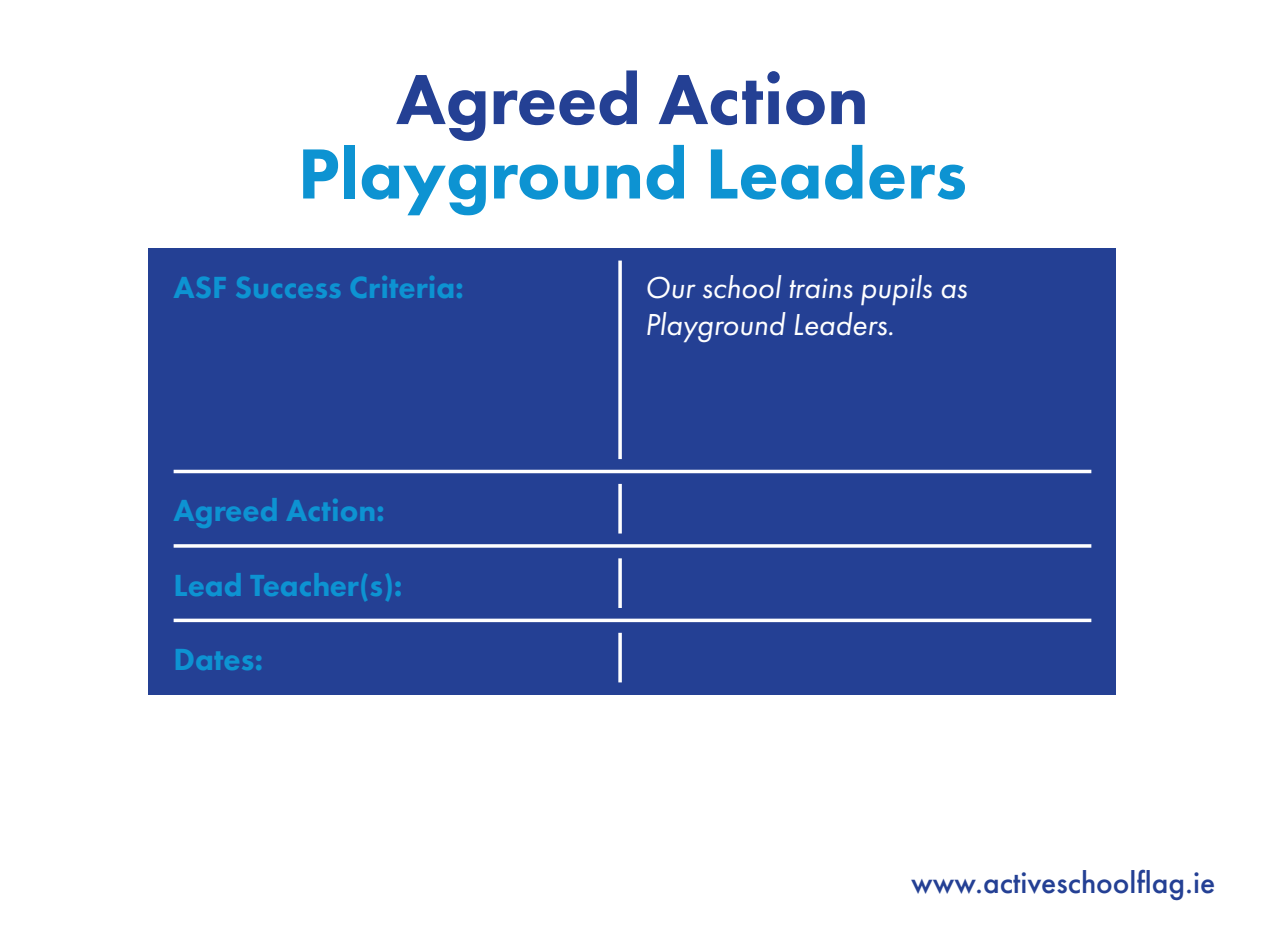
<style>
.page{position:relative;width:1265px;height:943px;background:#fff}
.page>*{position:absolute;margin:0;border:0;box-sizing:border-box;transform-origin:0 0}
.t1{font:800 73.5px "Futura PT";color:#0d93d2}
.t2{font:800 73.5px "Futura PT";color:#244094}
.t3{font:800 31.5px "Futura PT";color:#0d93d2}
.t4{font:italic 31.5px/37.3px "Futura PT";color:#fff}
.t5{font:500 31.5px "Futura PT";color:#244094}
</style>
<div class="page">
<div style="left:149px;top:248px;width:967px;height:446px;background:#244094"></div>
<svg style="left:174px;top:618px;width:917px;height:4px;background:#dbe0ed"></svg>
<hr style="left:174px;top:470px;width:917px;height:3px;background:#fff">
<hr style="left:174px;top:544px;width:917px;height:3px;background:#fff">
<svg style="left:618px;top:260px;width:4px;height:199px"></svg>
<svg style="left:618px;top:632px;width:4px;height:50px"></svg>
<svg style="left:618px;top:558px;width:4px;height:50px"></svg>
<svg style="left:618px;top:484px;width:4px;height:49px"></svg>
<h1 class="t2" style="left:396px;top:54px;width:474px">Agreed Action</h1>
<h1 class="t1" style="left:298px;top:128px;width:671px">Playground Leaders</h1>
<p class="t3" style="left:174px;top:267px;width:292px">ASF Success Criteria:</p>
<p class="t3" style="left:174px;top:491px;width:213px">Agreed Action:</p>
<p class="t3" style="left:174px;top:565px;width:230px">Lead Teacher(s):</p>
<p class="t3" style="left:174px;top:639px;width:91px">Dates:</p>
<p class="t4" style="left:645px;top:268px;width:324px">Our school trains pupils as<br>Playground Leaders.</p>
<p class="t5" style="left:911px;top:863px;width:306px">www.activeschoolflag.ie</p>
</div>
